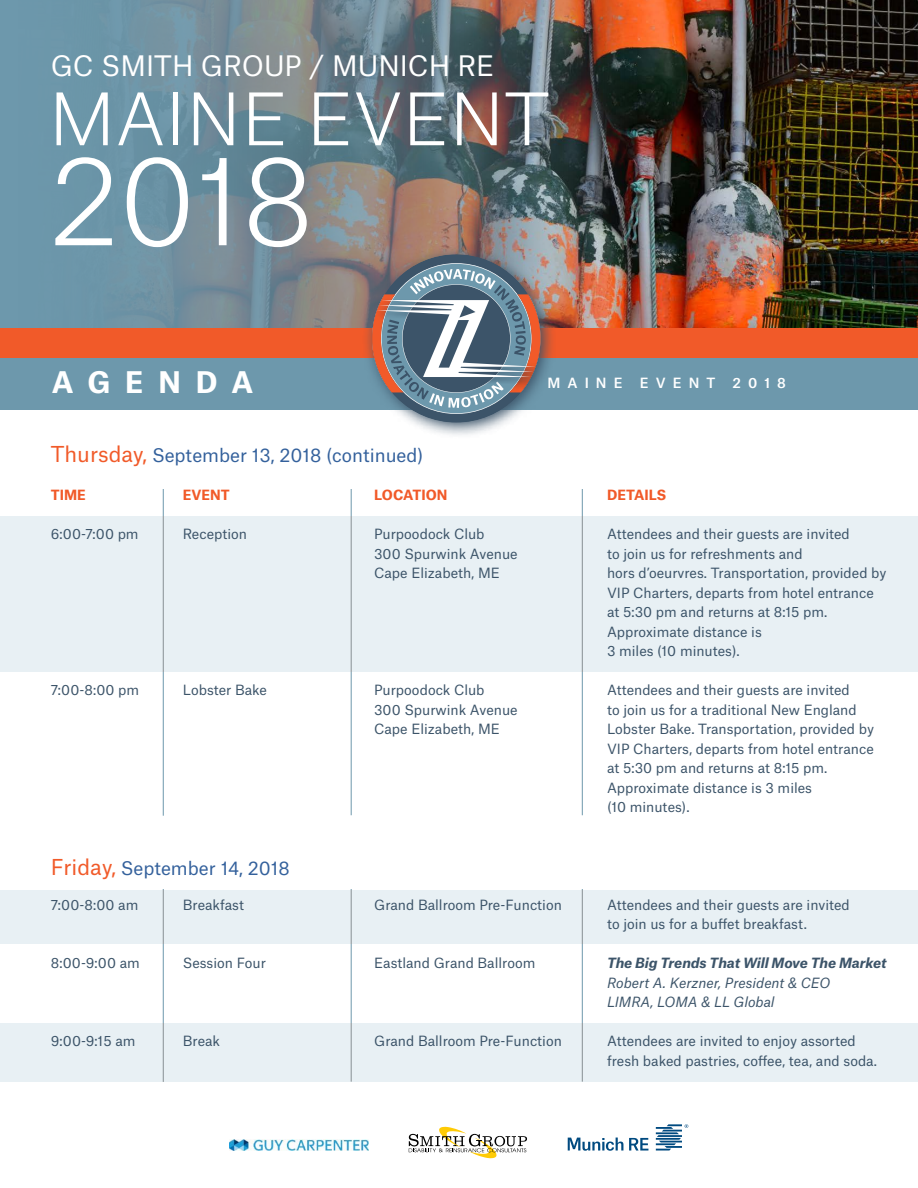
<style>
.page{position:relative;width:918px;height:1188px;background:#fff}
.page>*{position:absolute;margin:0;border:0;box-sizing:border-box;transform-origin:0 0}
.t1{font:300 117px "Munich Re";color:#fff}
.t2{font:300 69px "Munich Re";color:#fff}
.t3{font:700 28.5px "Munich Re";letter-spacing:.52em;color:#fff}
.t4{font:27px "Munich Re";color:#fff}
.t5{font:18px "Munich Re";color:#34619c}
.t6{font:13.5px/19.5px "Munich Re";color:#3c5469}
.t7{font:italic 13.5px/19.5px "Munich Re";color:#3c5469}
.t8{font:italic 700 13.5px "Munich Re";color:#3c5469}
.t9{font:700 13.5px "Munich Re";color:#f15a29}
.t10{font:500 13.5px "Munich Re";letter-spacing:.52em;color:#fff}
.s1{font-size:21px;color:#f15a29}
</style>
<div class="page">
<img style="left:637px;top:0;width:281px;height:328px">
<img style="left:0;top:0;width:637px;height:328px">
<div style="left:0;top:1024px;width:918px;height:58px;background:#e8f0f4"></div>
<div style="left:0;top:890px;width:918px;height:54px;background:#e8f0f4"></div>
<div style="left:0;top:516px;width:918px;height:156px;background:#e8f0f4"></div>
<div style="left:0;top:328px;width:918px;height:30px;background:#f15a29"></div>
<div style="left:0;top:358px;width:918px;height:52px;background:#6d98ac"></div>
<img style="left:362px;top:244px;width:194px;height:191px">
<div style="left:372px;top:254px;width:168px;height:169px;background:#3c5469;border-radius:50%"></div>
<img style="left:372px;top:294px;width:168px;height:98px">
<div style="left:376px;top:299px;width:164px;height:86px;background:#3c5469;opacity:.96"></div>
<svg style="left:376px;top:263px;width:160px;height:151px"></svg>
<hr style="left:163px;top:489px;width:1px;height:327px;background:#6d98ac">
<hr style="left:351px;top:489px;width:1px;height:326px;background:#6d98ac">
<hr style="left:582px;top:489px;width:1px;height:326px;background:#6d98ac">
<hr style="left:163px;top:889px;width:1px;height:193px;background:#6d98ac">
<hr style="left:351px;top:889px;width:1px;height:193px;background:#6d98ac">
<hr style="left:582px;top:889px;width:1px;height:193px;background:#6d98ac">
<svg style="left:409px;top:1127px;width:118px;height:31px"></svg>
<svg style="left:629px;top:1138px;width:19px;height:13px"></svg>
<svg style="left:568px;top:1138px;width:55px;height:13px"></svg>
<svg style="left:656px;top:1124px;width:32px;height:27px"></svg>
<img style="left:230px;top:1139px;width:138px;height:11px">
<h3 class="t4" style="left:51px;top:44px;width:445px">GC SMITH GROUP / MUNICH RE</h3>
<h2 class="t2" style="left:49px;top:65px;width:502px">MAINE EVENT</h2>
<h1 class="t1" style="left:49px;top:109px;width:267px">2018</h1>
<h3 class="t3" style="left:52px;top:359px;width:203px">AGENDA</h3>
<p class="t10" style="left:548px;top:371px;width:77px">MAINE</p>
<p class="t10" style="left:640px;top:371px;width:77px">EVENT</p>
<p class="t10" style="left:733px;top:371px;width:55px">2018</p>
<h3 class="t5" style="left:51px;top:440px;width:374px"><span class="s1">Thursday,</span> September 13, 2018 (continued)</h3>
<p class="t9" style="left:51px;top:484px;width:37px">TIME</p>
<p class="t6" style="left:51px;top:523px;width:89px">6:00-7:00 pm</p>
<p class="t9" style="left:183px;top:484px;width:48px">EVENT</p>
<p class="t6" style="left:183px;top:523px;width:66px">Reception</p>
<p class="t9" style="left:374px;top:484px;width:75px">LOCATION</p>
<p class="t6" style="left:374px;top:523px;width:145px">Purpoodock Club<br>300 Spurwink Avenue<br>Cape Elizabeth, ME</p>
<p class="t6" style="left:51px;top:679px;width:90px">7:00-8:00 pm</p>
<p class="t6" style="left:183px;top:679px;width:86px">Lobster Bake</p>
<p class="t6" style="left:374px;top:679px;width:145px">Purpoodock Club<br>300 Spurwink Avenue<br>Cape Elizabeth, ME</p>
<h3 class="t5" style="left:51px;top:854px;width:241px"><span class="s1">Friday,</span> September 14, 2018</h3>
<p class="t6" style="left:51px;top:893px;width:89px">7:00-8:00 am</p>
<p class="t6" style="left:183px;top:893px;width:63px">Breakfast</p>
<p class="t6" style="left:374px;top:893px;width:189px">Grand Ballroom Pre-Function</p>
<p class="t6" style="left:51px;top:952px;width:91px">8:00-9:00 am</p>
<p class="t6" style="left:183px;top:952px;width:85px">Session Four</p>
<p class="t6" style="left:374px;top:952px;width:163px">Eastland Grand Ballroom</p>
<p class="t6" style="left:51px;top:1030px;width:86px">9:00-9:15 am</p>
<p class="t6" style="left:183px;top:1030px;width:39px">Break</p>
<p class="t6" style="left:374px;top:1030px;width:189px">Grand Ballroom Pre-Function</p>
<p class="t9" style="left:607px;top:484px;width:61px">DETAILS</p>
<p class="t6" style="left:607px;top:523px;width:281px">Attendees and their guests are invited<br>to join us for refreshments and<br>hors d’oeurvres. Transportation, provided by VIP Charters, departs from hotel entrance at 5:30 pm and returns at 8:15 pm.<br>Approximate distance is<br>3 miles (10 minutes).</p>
<p class="t6" style="left:607px;top:679px;width:269px">Attendees and their guests are invited<br>to join us for a traditional New England Lobster Bake. Transportation, provided by VIP Charters, departs from hotel entrance at 5:30 pm and returns at 8:15 pm.<br>Approximate distance is 3 miles<br>(10 minutes).</p>
<p class="t6" style="left:607px;top:893px;width:244px">Attendees and their guests are invited to join us for a buffet breakfast.</p>
<p class="t8" style="left:607px;top:952px;width:281px">The Big Trends That Will Move The Market</p>
<p class="t7" style="left:607px;top:971px;width:225px">Robert A. Kerzner, President &amp; CEO<br>LIMRA, LOMA &amp; LL Global</p>
<p class="t6" style="left:607px;top:1030px;width:272px">Attendees are invited to enjoy assorted fresh baked pastries, coffee, tea, and soda.</p>
</div>
